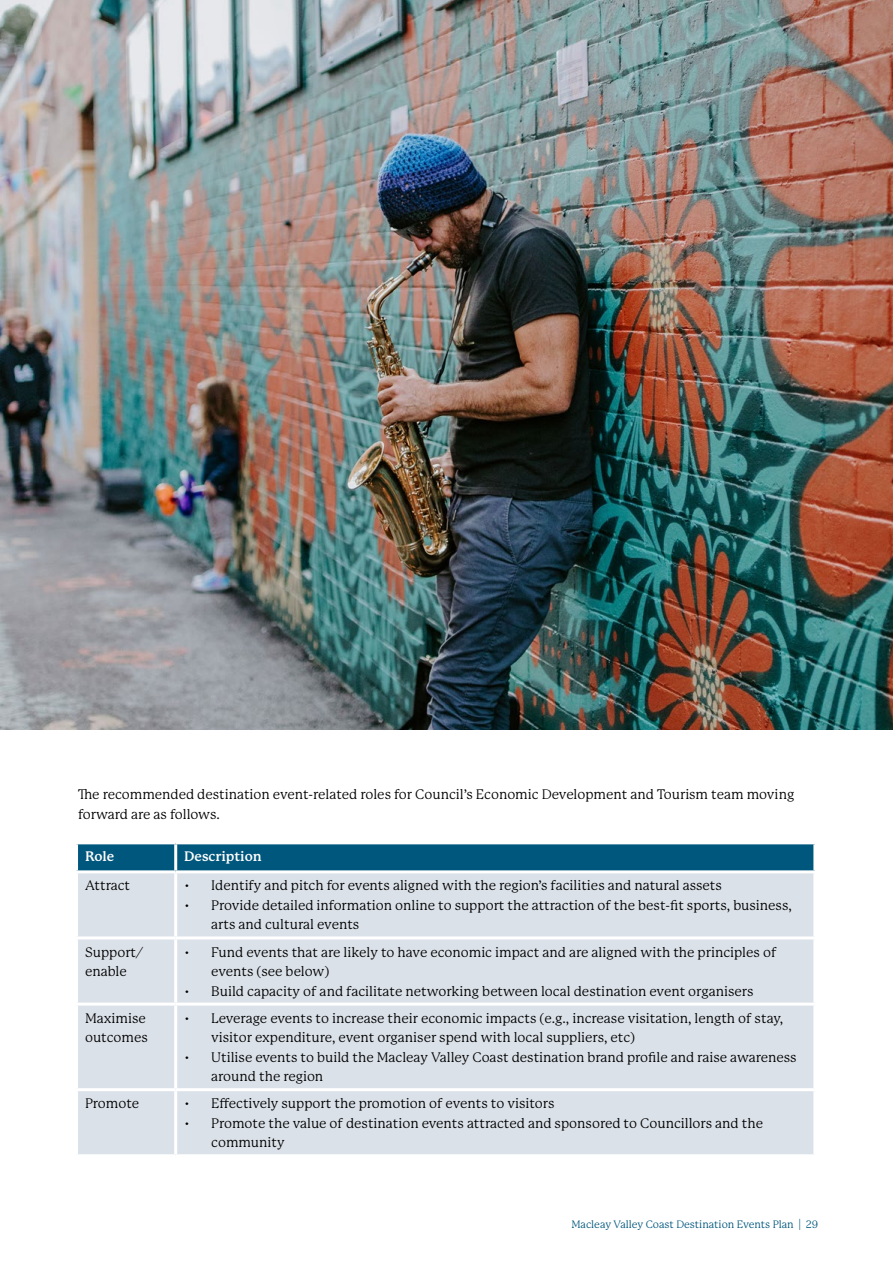
<style>
.page{position:relative;width:893px;height:1263px;background:#fff}
.page>*{position:absolute;margin:0;border:0;box-sizing:border-box;transform-origin:0 0}
.t1{font:13.5px/19.5px "P22 Mackinac Pro";color:#000}
.t2{font:700 13.5px "P22 Mackinac Pro";color:#fff}
.t3{font:10.5px "P22 Mackinac Pro";color:#00577d}
</style>
<div class="page">
<div style="left:78px;top:844px;width:735px;height:26px;background:#00577d"></div>
<div style="left:78px;top:873px;width:735px;height:281px;background:#dbe1e9"></div>
<hr style="left:174px;top:844px;width:3px;height:26px;background:#fff">
<hr style="left:174px;top:873px;width:3px;height:63px;background:#fff">
<hr style="left:75px;top:936px;width:101px;height:3px;background:#fff">
<hr style="left:176px;top:936px;width:640px;height:3px;background:#fff">
<hr style="left:174px;top:939px;width:3px;height:63px;background:#fff">
<hr style="left:75px;top:1002px;width:101px;height:3px;background:#fff">
<hr style="left:176px;top:1002px;width:640px;height:3px;background:#fff">
<hr style="left:174px;top:1005px;width:3px;height:83px;background:#fff">
<hr style="left:75px;top:1088px;width:101px;height:3px;background:#fff">
<hr style="left:176px;top:1088px;width:640px;height:3px;background:#fff">
<hr style="left:174px;top:1091px;width:3px;height:63px;background:#fff">
<img style="left:0;top:0;width:893px;height:729px">
<p class="t1" style="left:78px;top:785px;width:718px">The recommended destination event-related roles for Council’s Economic Development and Tourism team moving forward are as follows.</p>
<p class="t2" style="left:85px;top:849px;width:31px">Role</p>
<p class="t2" style="left:184px;top:849px;width:79px">Description</p>
<p class="t1" style="left:85px;top:876px;width:47px">Attract</p>
<p class="t1" style="left:184px;top:876px;width:539px">• Identify and pitch for events aligned with the region’s facilities and natural assets</p>
<p class="t1" style="left:211px;top:896px;width:582px;text-indent:-27px">• Provide detailed information online to support the attraction of the best-fit sports, business, arts and cultural events</p>
<p class="t1" style="left:85px;top:942px;width:59px">Support/ enable</p>
<p class="t1" style="left:211px;top:942px;width:566px;text-indent:-27px">• Fund events that are likely to have economic impact and are aligned with the principles of events (see below)</p>
<p class="t1" style="left:184px;top:981px;width:571px">• Build capacity of and facilitate networking between local destination event organisers</p>
<p class="t1" style="left:85px;top:1008px;width:64px">Maximise outcomes</p>
<p class="t1" style="left:211px;top:1008px;width:574px;text-indent:-27px">• Leverage events to increase their economic impacts (e.g., increase visitation, length of stay, visitor expenditure, event organiser spend with local suppliers, etc)</p>
<p class="t1" style="left:211px;top:1047px;width:587px;text-indent:-27px">• Utilise events to build the Macleay Valley Coast destination brand profile and raise awareness around the region</p>
<p class="t1" style="left:85px;top:1094px;width:56px">Promote</p>
<p class="t1" style="left:184px;top:1094px;width:372px">• Effectively support the promotion of events to visitors</p>
<p class="t1" style="left:211px;top:1113px;width:553px;text-indent:-27px">• Promote the value of destination events attracted and sponsored to Councillors and the community</p>
<p class="t3" style="left:571px;top:1219px;width:248px">Macleay Valley Coast Destination Events Plan | 29</p>
</div>
